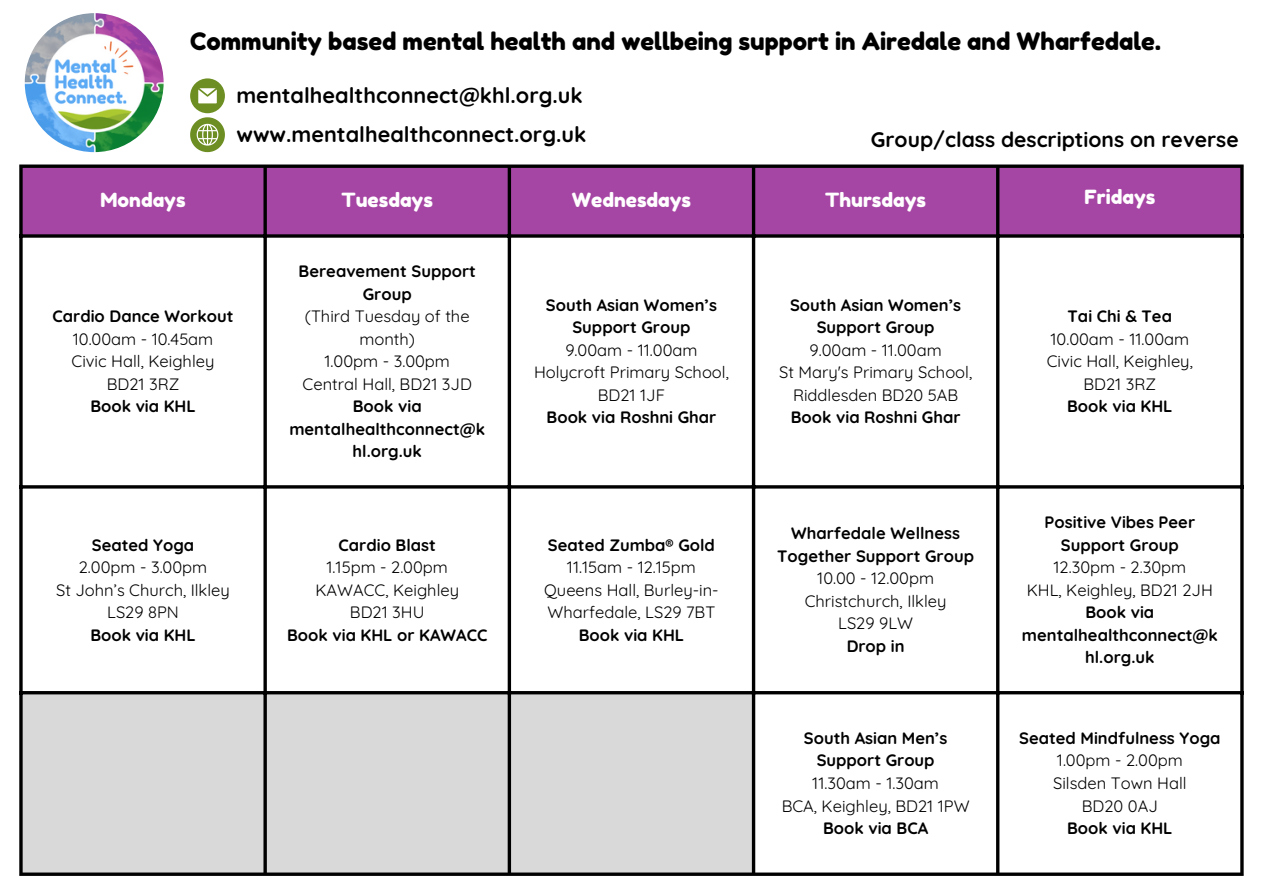
<style>
.page{position:relative;width:1263px;height:894px;background:#fff}
.page>*{position:absolute;margin:0;border:0;box-sizing:border-box;transform-origin:0 0}
.t1{font:24px "Fredoka One";color:#000}
.t2{font:700 21.6px "Quicksand";color:#000}
.t3{font:700 21px "Quicksand";color:#000}
.t4{font:19.5px "Fredoka One";color:#fff}
.t5{font:16.5px/22.5px "Quicksand";color:#000;text-align:center}
.t6{font:700 16.5px/22.5px "Quicksand";color:#000;text-align:center}
</style>
<div class="page">
<div style="left:23px;top:168px;width:1217px;height:66px;background:#a646a4"></div>
<div style="left:23px;top:694px;width:729px;height:178px;background:#d9d9d9"></div>
<svg style="left:19px;top:168px;width:4px;height:704px;background:#252525"></svg>
<svg style="left:263px;top:168px;width:4px;height:704px;background:#242324"></svg>
<hr style="left:508px;top:168px;width:3px;height:704px;background:#000">
<hr style="left:752px;top:168px;width:3px;height:704px;background:#000">
<hr style="left:996px;top:168px;width:3px;height:704px;background:#000">
<svg style="left:1240px;top:168px;width:4px;height:704px;background:#262626"></svg>
<svg style="left:19px;top:164px;width:1225px;height:4px;background:#242224"></svg>
<svg style="left:19px;top:234px;width:1225px;height:4px;background:#1f181f"></svg>
<hr style="left:19px;top:485px;width:1225px;height:3px;background:#000">
<svg style="left:19px;top:690px;width:1225px;height:4px;fill:#000"></svg>
<hr style="left:19px;top:872px;width:1225px;height:3px;background:#000">
<img style="left:25px;top:13px;width:139px;height:139px;border-radius:50%">
<svg style="left:190px;top:78px;width:35px;height:74px"></svg>
<p class="t1" style="left:190px;top:27px;width:972px">Community based mental health and wellbeing support in Airedale and Wharfedale.</p>
<p class="t2" style="left:236px;top:81px;width:348px">mentalhealthconnect@khl.org.uk</p>
<p class="t2" style="left:237px;top:120px;width:351px">www.mentalhealthconnect.org.uk</p>
<p class="t3" style="left:871px;top:126px;width:369px">Group/class descriptions on reverse</p>
<p class="t4" style="left:101px;top:188px;width:87px">Mondays</p>
<h1 class="t4" style="left:342px;top:188px;width:93px">Tuesdays</h1>
<p class="t4" style="left:572px;top:188px;width:121px">Wednesdays</p>
<p class="t4" style="left:825px;top:188px;width:102px">Thursdays</p>
<p class="t4" style="left:1084px;top:185px;width:72px">Fridays</p>
<p class="t6" style="left:53px;top:304px;width:182px">Cardio Dance Workout</p>
<p class="t5" style="left:73px;top:327px;width:142px">10.00am - 10.45am</p>
<p class="t5" style="left:72px;top:349px;width:144px">Civic Hall, Keighley</p>
<p class="t5" style="left:107px;top:372px;width:74px">BD21 3RZ</p>
<p class="t6" style="left:90px;top:394px;width:107px">Book via KHL</p>
<p class="t6" style="left:92px;top:533px;width:104px">Seated Yoga</p>
<p class="t5" style="left:79px;top:555px;width:130px">2.00pm - 3.00pm</p>
<p class="t5" style="left:56px;top:578px;width:175px">St John’s Church, Ilkley<br>LS29 8PN</p>
<p class="t6" style="left:90px;top:623px;width:107px">Book via KHL</p>
<p class="t6" style="left:299px;top:259px;width:179px">Bereavement Support<br>Group</p>
<p class="t5" style="left:305px;top:304px;width:166px">(Third Tuesday of the month)</p>
<p class="t5" style="left:325px;top:349px;width:127px">1.00pm - 3.00pm</p>
<p class="t5" style="left:303px;top:372px;width:171px">Central Hall, BD21 3JD</p>
<p class="t6" style="left:289px;top:394px;width:197px">Book via mentalhealthconnect@k hl.org.uk</p>
<p class="t6" style="left:339px;top:533px;width:99px">Cardio Blast</p>
<p class="t5" style="left:327px;top:555px;width:123px">1.15pm - 2.00pm</p>
<p class="t5" style="left:315px;top:578px;width:145px">KAWACC, Keighley</p>
<p class="t5" style="left:350px;top:600px;width:76px">BD21 3HU</p>
<p class="t6" style="left:287px;top:623px;width:202px">Book via KHL or KAWACC</p>
<p class="t6" style="left:546px;top:293px;width:173px">South Asian Women’s<br>Support Group</p>
<p class="t5" style="left:565px;top:338px;width:134px">9.00am - 11.00am</p>
<p class="t5" style="left:534px;top:361px;width:196px">Holycroft Primary School,<br>BD21 1JF</p>
<p class="t6" style="left:547px;top:406px;width:171px">Book via Roshni Ghar</p>
<p class="t6" style="left:548px;top:533px;width:168px">Seated Zumba® Gold</p>
<p class="t5" style="left:567px;top:555px;width:131px">11.15am - 12.15pm</p>
<p class="t5" style="left:544px;top:578px;width:176px;text-align:left">Queens Hall, Burley-in-<br>Wharfedale, LS29 7BT</p>
<p class="t6" style="left:579px;top:623px;width:107px">Book via KHL</p>
<p class="t6" style="left:790px;top:293px;width:173px">South Asian Women’s<br>Support Group</p>
<p class="t5" style="left:810px;top:338px;width:134px">9.00am - 11.00am</p>
<p class="t5" style="left:779px;top:361px;width:195px">St Mary's Primary School,<br>Riddlesden BD20 5AB</p>
<p class="t6" style="left:791px;top:406px;width:171px">Book via Roshni Ghar</p>
<p class="t6" style="left:777px;top:521px;width:198px">Wharfedale Wellness<br>Together Support Group</p>
<p class="t5" style="left:817px;top:566px;width:118px">10.00 - 12.00pm</p>
<p class="t5" style="left:805px;top:589px;width:143px">Christchurch, Ilkley</p>
<p class="t5" style="left:838px;top:611px;width:76px">LS29 9LW</p>
<p class="t6" style="left:847px;top:634px;width:59px">Drop in</p>
<p class="t6" style="left:804px;top:726px;width:145px">South Asian Men’s<br>Support Group</p>
<p class="t5" style="left:812px;top:771px;width:128px">11.30am - 1.30am</p>
<p class="t5" style="left:782px;top:793px;width:189px">BCA, Keighley, BD21 1PW</p>
<p class="t6" style="left:823px;top:816px;width:107px">Book via BCA</p>
<p class="t6" style="left:1068px;top:304px;width:106px">Tai Chi &amp; Tea</p>
<p class="t5" style="left:1050px;top:327px;width:140px">10.00am - 11.00am</p>
<p class="t5" style="left:1047px;top:349px;width:148px">Civic Hall, Keighley,</p>
<p class="t5" style="left:1083px;top:372px;width:74px">BD21 3RZ</p>
<p class="t6" style="left:1067px;top:394px;width:107px">Book via KHL</p>
<p class="t6" style="left:1044px;top:510px;width:152px">Positive Vibes Peer<br>Support Group</p>
<p class="t5" style="left:1053px;top:555px;width:134px">12.30pm - 2.30pm</p>
<p class="t5" style="left:1027px;top:578px;width:188px">KHL, Keighley, BD21 2JH</p>
<p class="t6" style="left:1022px;top:600px;width:197px">Book via mentalhealthconnect@k hl.org.uk</p>
<p class="t6" style="left:1019px;top:726px;width:203px">Seated Mindfulness Yoga</p>
<p class="t5" style="left:1057px;top:748px;width:127px">1.00pm - 2.00pm</p>
<p class="t5" style="left:1053px;top:771px;width:135px">Silsden Town Hall</p>
<p class="t5" style="left:1082px;top:793px;width:77px">BD20 0AJ</p>
<p class="t6" style="left:1067px;top:816px;width:107px">Book via KHL</p>
</div>
